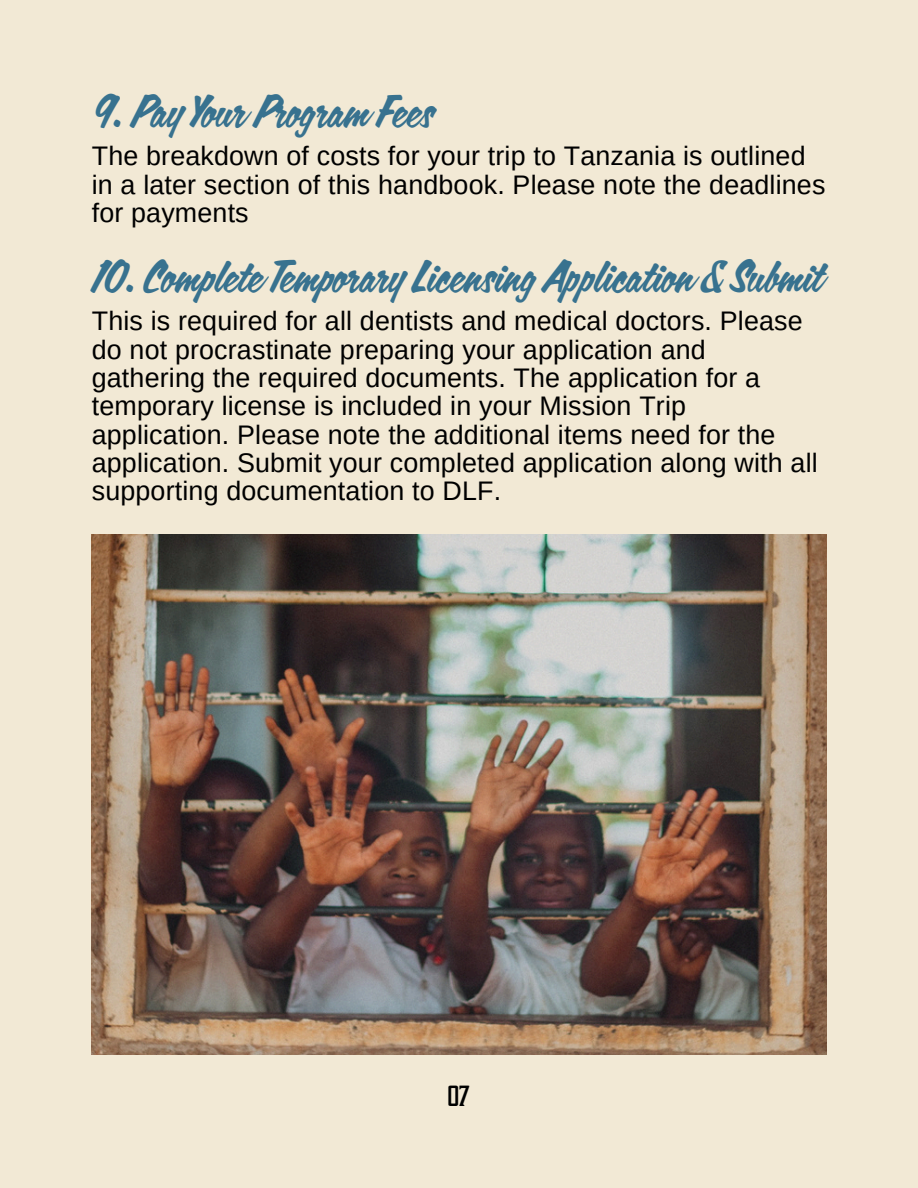
<style>
.page{position:relative;width:918px;height:1188px;background:#f2e9d5}
.page>*{position:absolute;margin:0;border:0;box-sizing:border-box;transform-origin:0 0}
.t1{font:41.7px "Calgary Script";color:#38728f}
.t2{font:27px "Boucherie Block";color:#000}
.t3{font:26.85px/28.3px "Arimo";letter-spacing:.005em;color:#000}
</style>
<div class="page">
<img style="left:92px;top:535px;width:734px;height:519px">
<p class="t1" style="left:92px;top:95px;width:343px">9. Pay Your Program Fees</p>
<p class="t3" style="left:92px;top:142px;width:735px">The breakdown of costs for your trip to Tanzania is outlined in a later section of this handbook. Please note the deadlines for payments</p>
<p class="t1" style="left:92px;top:260px;width:731px">10. Complete Temporary Licensing Application &amp; Submit</p>
<p class="t3" style="left:92px;top:307px;width:727px">This is required for all dentists and medical doctors. Please do not procrastinate preparing your application and gathering the required documents. The application for a temporary license is included in your Mission Trip application. Please note the additional items need for the application. Submit your completed application along with all supporting documentation to DLF.</p>
<p class="t2" style="left:448px;top:1078px;width:24px">07</p>
</div>
